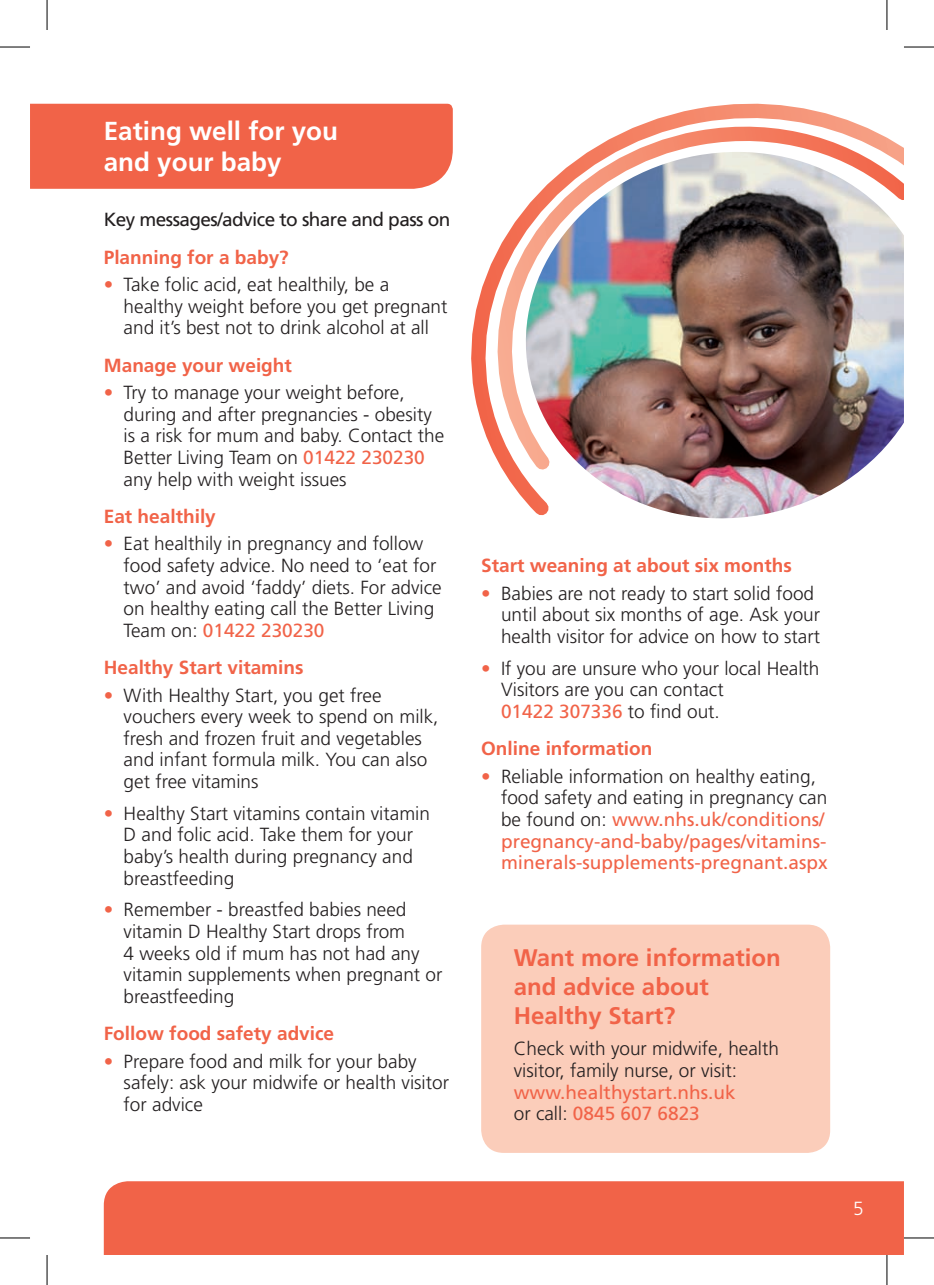
<style>
.page{position:relative;width:934px;height:1285px;background:#fff}
.page>*{position:absolute;margin:0;border:0;box-sizing:border-box;transform-origin:0 0}
.Heading_1{font:700 26px/31.2px "Frutiger";color:#fff}
.Contact{font:700 24px/28.8px "Frutiger";color:#f16348}
.Bullet_Text{font:300 19px/21.6px "Frutiger";color:#231f20}
.Bullet_Text-2{font:19px/21.6px "Frutiger";color:#f16348}
.Sub_Heading{font:700 19px "Frutiger";color:#f16348}
.Bullet_Text-3{font:19px "Frutiger";letter-spacing:-.03em;color:#231f20}
.Bullet_Text-4{font:300 19px "Frutiger";color:#fff}
.s1{color:#f16348}
.s2{font-weight:400;color:#f16348}
.s3{font-weight:300}
.s4{font-weight:300;color:#231f20}
</style>
<div class="page">
<div style="left:104px;top:1181px;width:799px;height:74px;background:#f16348"></div>
<div style="left:30px;top:104px;width:422px;height:85px;background:#f16348"></div>
<div style="left:481px;top:924px;width:348px;height:229px;background:#fbcdba;border-radius:23px"></div>
<svg style="left:471px;top:103px;width:386px;height:416px"></svg>
<svg style="left:487px;top:124px;width:416px;height:358px"></svg>
<img style="left:510px;top:152px;width:393px;height:366px">
<hr style="left:0;top:47px;width:30px;height:1px;background:#000">
<hr style="left:903px;top:47px;width:30px;height:1px;background:#000">
<hr style="left:0;top:1237px;width:30px;height:1px;background:#000">
<hr style="left:903px;top:1237px;width:30px;height:1px;background:#000">
<hr style="left:47px;top:0;width:1px;height:30px;background:#000">
<hr style="left:47px;top:1255px;width:1px;height:30px;background:#000">
<hr style="left:886px;top:0;width:1px;height:30px;background:#000">
<hr style="left:886px;top:1255px;width:1px;height:30px;background:#000">
<p class="Heading_1" style="left:104px;top:115px;width:236px">Eating well for you and your baby</p>
<p class="Bullet_Text-3" style="left:104px;top:209px;width:348px">Key messages/advice to share and pass on</p>
<p class="Sub_Heading" style="left:104px;top:246px;width:186px">Planning for a baby?</p>
<p class="Bullet_Text" style="left:124px;top:274px;width:325px;text-indent:-20px"><span class="s1">•</span> Take folic acid, eat healthily, be a healthy weight before you get pregnant and it’s best not to drink alcohol at all</p>
<p class="Sub_Heading" style="left:104px;top:354px;width:189px">Manage your weight</p>
<p class="Bullet_Text" style="left:124px;top:382px;width:322px;text-indent:-20px"><span class="s1">•</span> Try to manage your weight before, during and after pregnancies - obesity is a risk for mum and baby. Contact the Better Living Team on <span class="s2">01422 230230 </span>any help with weight issues</p>
<p class="Sub_Heading" style="left:104px;top:505px;width:113px">Eat healthily</p>
<p class="Bullet_Text" style="left:124px;top:533px;width:319px;text-indent:-20px"><span class="s1">•</span> Eat healthily in pregnancy and follow food safety advice. No need to ‘eat for two’ and avoid ‘faddy’ diets. For advice on healthy eating call the Better Living Team on: <span class="s2">01422 230230</span></p>
<p class="Sub_Heading" style="left:104px;top:656px;width:201px">Healthy Start vitamins</p>
<p class="Bullet_Text" style="left:124px;top:684px;width:316px;text-indent:-20px"><span class="s1">•</span> With Healthy Start, you get free vouchers every week to spend on milk, fresh and frozen fruit and vegetables and infant formula milk. You can also get free vitamins</p>
<p class="Bullet_Text" style="left:124px;top:802px;width:308px;text-indent:-20px"><span class="s1">•</span> Healthy Start vitamins contain vitamin<br>D and folic acid. Take them for your baby’s health during pregnancy and breastfeeding</p>
<p class="Bullet_Text" style="left:124px;top:899px;width:320px;text-indent:-20px"><span class="s1">•</span> Remember - breastfed babies need vitamin D Healthy Start drops from<br>4 weeks old if mum has not had any vitamin supplements when pregnant or breastfeeding</p>
<p class="Sub_Heading" style="left:104px;top:1022px;width:232px">Follow food safety advice</p>
<p class="Bullet_Text" style="left:124px;top:1050px;width:327px;text-indent:-20px"><span class="s1">•</span> Prepare food and milk for your baby safely: ask your midwife or health visitor for advice</p>
<p class="Sub_Heading" style="left:481px;top:554px;width:312px">Start weaning at about six months</p>
<p class="Bullet_Text" style="left:501px;top:582px;width:320px;text-indent:-20px"><span class="s1">•</span> Babies are not ready to start solid food until about six months of age. Ask your health visitor for advice on how to start</p>
<p class="Bullet_Text" style="left:501px;top:657px;width:320px;text-indent:-20px"><span class="s1">•</span> If you are unsure who your local Health<br>Visitors are you can contact<br><span class="s2">01422 307336</span> to find out.</p>
<p class="Sub_Heading" style="left:481px;top:737px;width:173px">Online information</p>
<p class="Bullet_Text-2" style="left:501px;top:765px;width:328px;text-indent:-20px"><span class="s3">•</span> <span class="s4">Reliable information on healthy eating, food safety and eating in pregnancy can be found on:</span> www.nhs.uk/conditions/ pregnancy-and-baby/pages/vitamins&shy;minerals-supplements-pregnant.aspx</p>
<p class="Contact" style="left:513px;top:943px;width:268px">Want more information and advice about<br>Healthy Start?</p>
<p class="Bullet_Text" style="left:513px;top:1038px;width:266px">Check with your midwife, health visitor, family nurse, or visit: <span class="s2">www.healthystart.nhs.uk<br></span>or call: <span class="s2">0845 607 6823</span></p>
<p class="Bullet_Text-4" style="left:852px;top:1197px;width:12px">5</p>
</div>
